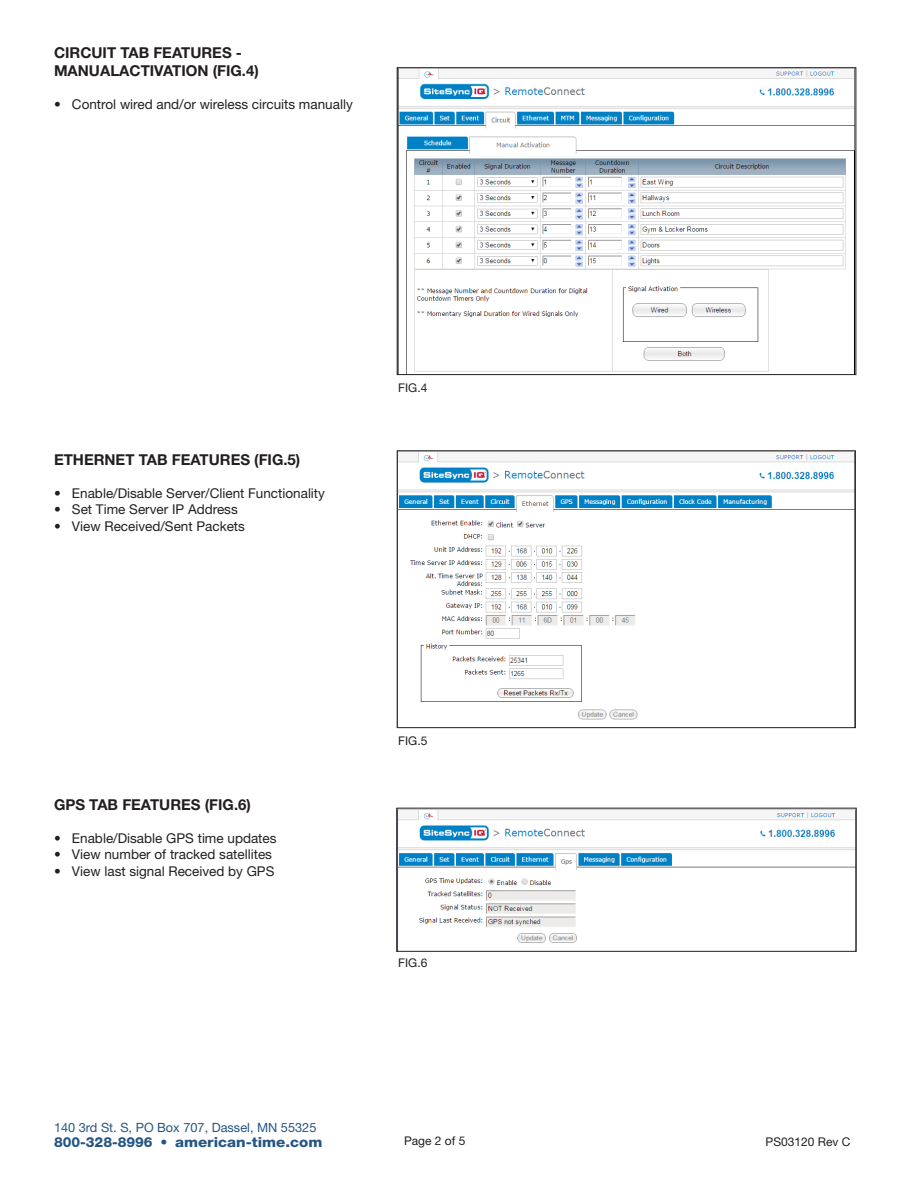
<style>
.page{position:relative;width:918px;height:1188px;background:#fff}
.page>*{position:absolute;margin:0;border:0;box-sizing:border-box;transform-origin:0 0}
.t1{font:700 15px/18px "Helvetica Neue LT Std";color:#231f20}
.t2{font:800 13.8px "Helvetica Neue LT Std";color:#255683}
.t3{font:13.5px "Helvetica Neue LT Std";color:#231f20}
.t4{font:12.75px "Helvetica Neue LT Std";color:#255683}
.Sans_11{font:12px "Helvetica Neue LT Std";color:#231f20}
.s1{font-weight:400}
</style>
<div class="page">
<img style="left:399px;top:70px;width:455px;height:303px">
<div style="left:397px;top:68px;width:459px;height:307px;border:1px solid #231f20"></div>
<img style="left:399px;top:453px;width:455px;height:267px">
<div style="left:397px;top:451px;width:459px;height:277px;border:1px solid #231f20"></div>
<img style="left:399px;top:810px;width:455px;height:133px">
<div style="left:397px;top:808px;width:459px;height:144px;border:1px solid #231f20"></div>
<p class="t1" style="left:54px;top:44px;width:206px">CIRCUIT TAB FEATURES -<br>MANUALACTIVATION (FIG.4)</p>
<p class="t3" style="left:54px;top:96px;width:300px">• Control wired and/or wireless circuits manually</p>
<p class="t1" style="left:54px;top:450px;width:248px">ETHERNET TAB FEATURES (FIG.5)</p>
<p class="t3" style="left:54px;top:485px;width:272px">• Enable/Disable Server/Client Functionality</p>
<p class="t3" style="left:54px;top:501px;width:185px">• Set Time Server IP Address</p>
<p class="t3" style="left:54px;top:518px;width:192px">• View Received/Sent Packets</p>
<p class="Sans_11" style="left:398px;top:381px;width:31px">FIG.4</p>
<p class="t1" style="left:54px;top:795px;width:198px">GPS TAB FEATURES (FIG.6)</p>
<p class="t3" style="left:54px;top:830px;width:224px">• Enable/Disable GPS time updates</p>
<p class="t3" style="left:54px;top:846px;width:220px">• View number of tracked satellites</p>
<p class="t3" style="left:54px;top:863px;width:222px">• View last signal Received by GPS</p>
<p class="Sans_11" style="left:398px;top:733px;width:31px">FIG.5</p>
<p class="Sans_11" style="left:398px;top:956px;width:31px">FIG.6</p>
<p class="t4" style="left:54px;top:1120px;width:264px">140 3rd St. S, PO Box 707, Dassel, MN 55325</p>
<p class="t2" style="left:54px;top:1134px;width:270px">800-328-8996 <span class="s1">•</span> american-time.com</p>
<p class="Sans_11" style="left:404px;top:1134px;width:63px">Page 2 of 5</p>
<p class="Sans_11" style="left:766px;top:1134px;width:86px">PS03120 Rev C</p>
</div>
